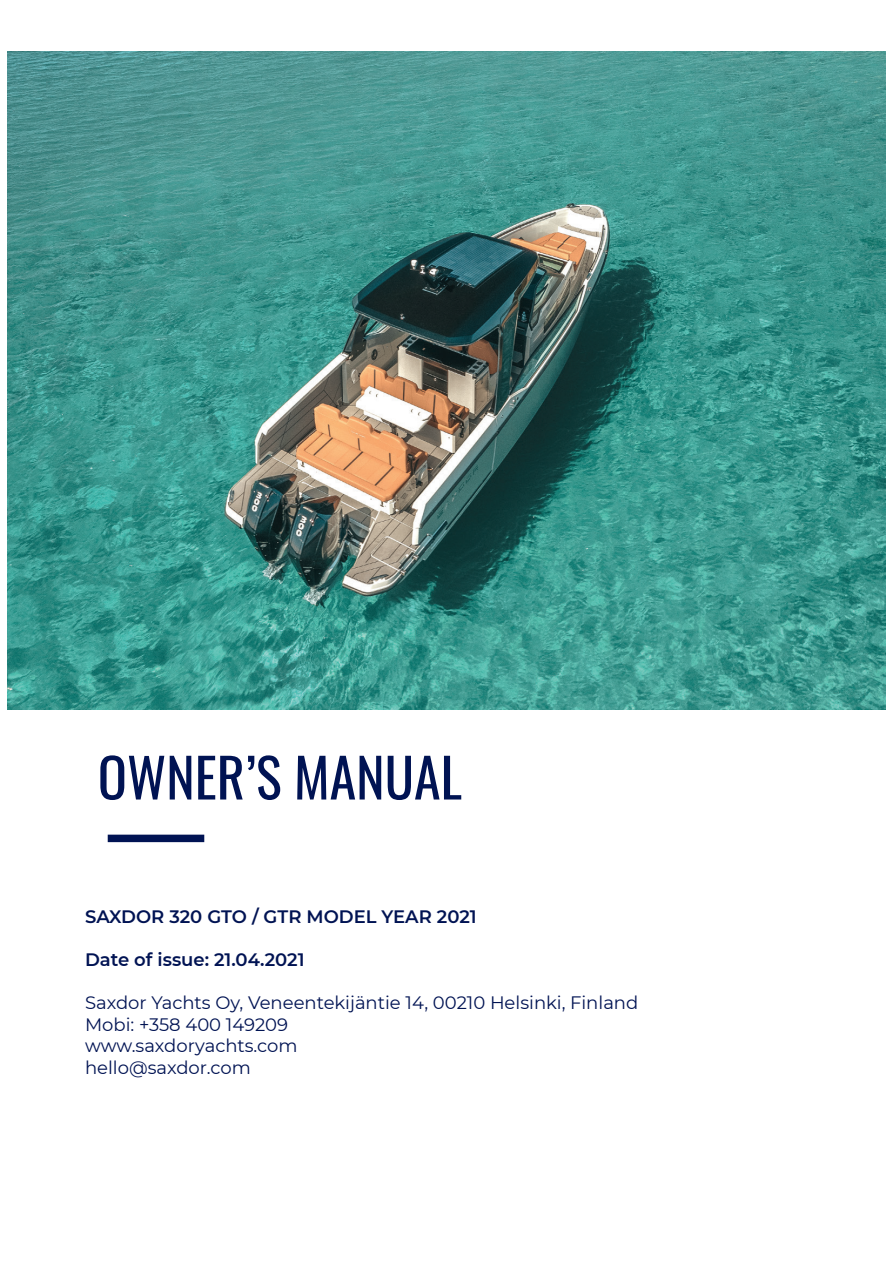
<style>
.page{position:relative;width:893px;height:1263px;background:#fff}
.page>*{position:absolute;margin:0;border:0;box-sizing:border-box;transform-origin:0 0}
.t1{font:54px "Oswald";color:#001353}
.t2{font:18px/21.6px "Montserrat";color:#001353}
.t3{font:600 18px "Montserrat";color:#001353}
</style>
<div class="page">
<img style="left:7px;top:51px;width:879px;height:659px">
<div style="left:108px;top:835px;width:96px;height:7px;background:#001353"></div>
<h1 class="t1" style="left:98px;top:729px;width:366px">OWNER’S MANUAL</h1>
<p class="t3" style="left:85px;top:904px;width:393px">SAXDOR 320 GTO / GTR MODEL YEAR 2021</p>
<p class="t3" style="left:85px;top:947px;width:221px">Date of issue: 21.04.2021</p>
<p class="t2" style="left:85px;top:991px;width:555px">Saxdor Yachts Oy, Veneentekijäntie 14, 00210 Helsinki, Finland<br>Mobi: +358 400 149209<br>www.saxdoryachts.com<br>hello@saxdor.com</p>
</div>
